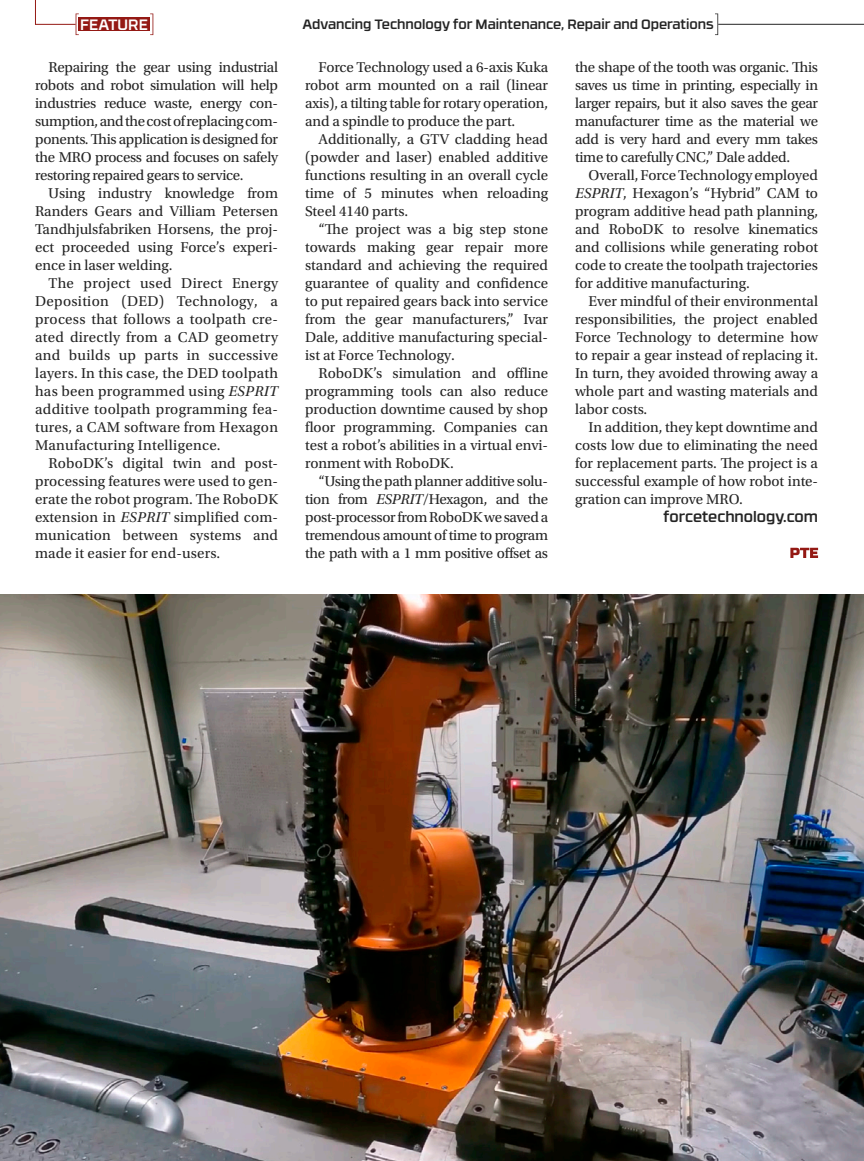
<style>
.page{position:relative;width:864px;height:1161px;background:#fff}
.page>*{position:absolute;margin:0;border:0;box-sizing:border-box;transform-origin:0 0}
.Body_Text{font:15px/18px "Utopia Std";color:#242424;text-align:justify}
.Website_Footer{font:500 15px "RB No 3.1";color:#242424}
.t1{font:500 15px "RB No 3.1";color:#fff}
.Feature_Running_Title{font:500 13.5px "RB No 3.1";color:#242424}
.s1{font-style:italic}
</style>
<div class="page">
<svg style="left:790px;top:548px;width:28px;height:10px"></svg>
<div style="left:79px;top:17px;width:71px;height:14px;background:#941914"></div>
<svg style="left:76px;top:14px;width:3px;height:21px"></svg>
<svg style="left:35px;top:0;width:1px;height:24px"></svg>
<hr style="left:35px;top:24px;width:41px;height:1px;background:#941914">
<svg style="left:150px;top:14px;width:3px;height:21px"></svg>
<svg style="left:715px;top:14px;width:3px;height:21px"></svg>
<hr style="left:718px;top:24px;width:146px;height:1px;background:#242424">
<img style="left:0;top:594px;width:864px;height:567px">
<p class="t1" style="left:80px;top:13px;width:69px">FEATURE</p>
<p class="Feature_Running_Title" style="left:303px;top:14px;width:413px">Advancing Technology for Maintenance, Repair and Operations</p>
<p class="Body_Text" style="left:35px;top:58px;width:245px;text-indent:14px">Repairing the gear using industrial robots and robot simulation will help industries reduce waste, energy con&shy;sumption, and the cost of replacing com&shy;ponents. This application is designed for the MRO process and focuses on safely restoring repaired gears to service.</p>
<p class="Body_Text" style="left:35px;top:184px;width:245px;text-indent:14px">Using industry knowledge from Randers Gears and Villiam Petersen Tandhjulsfabriken Horsens, the proj&shy;ect proceeded using Force’s experi&shy;ence in laser welding.</p>
<p class="Body_Text" style="left:35px;top:274px;width:245px;text-indent:14px">The project used Direct Energy Deposition (DED) Technology, a process that follows a toolpath cre&shy;ated directly from a CAD geometry and builds up parts in successive layers. In this case, the DED toolpath has been programmed using <span class="s1">ESPRIT </span>additive toolpath programming fea&shy;tures, a CAM software from Hexagon Manufacturing Intelligence.</p>
<p class="Body_Text" style="left:35px;top:454px;width:245px;text-indent:14px">RoboDK’s digital twin and post&shy;processing features were used to gen&shy;erate the robot program. The RoboDK extension in <span class="s1">ESPRIT</span> simplified com&shy;munication between systems and made it easier for end-users.</p>
<p class="Body_Text" style="left:305px;top:58px;width:245px;text-indent:14px">Force Technology used a 6-axis Kuka robot arm mounted on a rail (linear axis), a tilting table for rotary operation, and a spindle to produce the part.</p>
<p class="Body_Text" style="left:305px;top:130px;width:245px;text-indent:14px">Additionally, a GTV cladding head (powder and laser) enabled additive functions resulting in an overall cycle time of 5 minutes when reloading Steel 4140 parts.</p>
<p class="Body_Text" style="left:305px;top:220px;width:245px;text-indent:14px">“The project was a big step stone towards making gear repair more standard and achieving the required guarantee of quality and confidence to put repaired gears back into service from the gear manufacturers,” Ivar Dale, additive manufacturing special&shy;ist at Force Technology.</p>
<p class="Body_Text" style="left:305px;top:364px;width:245px;text-indent:14px">RoboDK’s simulation and offline programming tools can also reduce production downtime caused by shop floor programming. Companies can test a robot’s abilities in a virtual envi&shy;ronment with RoboDK.</p>
<p class="Body_Text" style="left:305px;top:472px;width:245px;text-indent:14px">“Using the path planner additive solu&shy;tion from <span class="s1">ESPRIT</span>/Hexagon, and the post-processor from RoboDK we saved a tremendous amount of time to program the path with a 1 mm positive offset as</p>
<p class="Body_Text" style="left:575px;top:58px;width:245px">the shape of the tooth was organic. This saves us time in printing, especially in larger repairs, but it also saves the gear manufacturer time as the material we add is very hard and every mm takes time to carefully CNC,” Dale added.</p>
<p class="Body_Text" style="left:575px;top:166px;width:245px;text-indent:14px">Overall, Force Technology employed <span class="s1">ESPRIT</span>, Hexagon’s “Hybrid” CAM to program additive head path planning, and RoboDK to resolve kinematics and collisions while generating robot code to create the toolpath trajectories for additive manufacturing.</p>
<p class="Body_Text" style="left:575px;top:292px;width:245px;text-indent:14px">Ever mindful of their environmental responsibilities, the project enabled Force Technology to determine how to repair a gear instead of replacing it.<br>In turn, they avoided throwing away a whole part and wasting materials and labor costs.</p>
<p class="Body_Text" style="left:575px;top:418px;width:245px;text-indent:14px">In addition, they kept downtime and costs low due to eliminating the need for replacement parts. The project is a successful example of how robot inte&shy;gration can improve MRO.</p>
<p class="Website_Footer" style="left:663px;top:505px;width:156px">forcetechnology.com</p>
</div>
